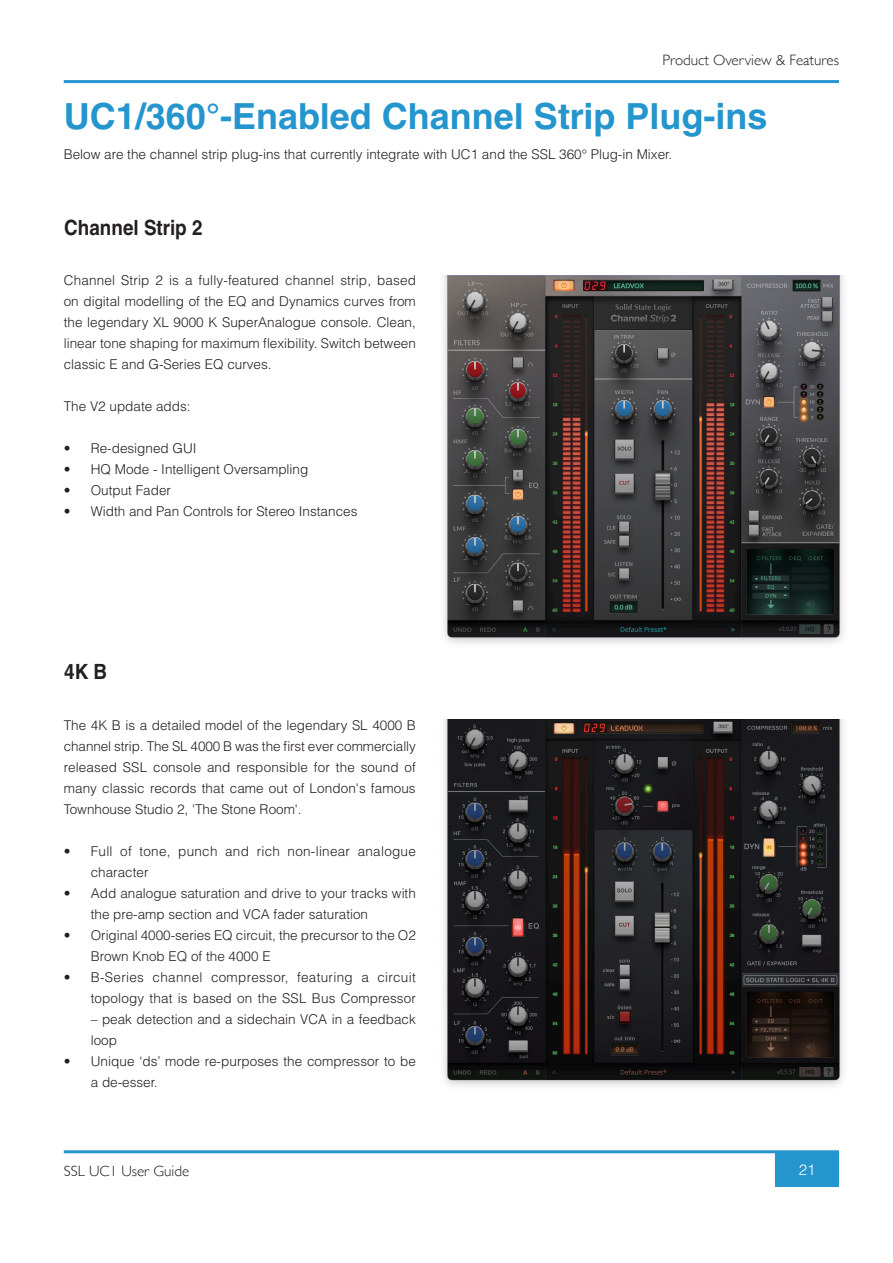
<style>
.page{position:relative;width:893px;height:1263px;background:#fff}
.page>*{position:absolute;margin:0;border:0;box-sizing:border-box;transform-origin:0 0}
.t1{font:700 36px "Helvetica LT Std";color:#2595ce}
.Heading_1{font:700 21px "Helvetica LT Std";color:#231f20;scale:.9 1}
.t2{font:300 15px "Gill Sans";color:#231f20}
.t3{font:300 15px "Helvetica LT Std";color:#fff}
.t4{font:300 13.5px/21px "Helvetica LT Std";color:#231f20}
.t5{font:300 13.5px/21px "Helvetica LT Std";letter-spacing:.02em;color:#231f20}
</style>
<div class="page">
<hr style="left:64px;top:80px;width:775px;height:3px;background:#2595ce">
<div style="left:775px;top:1152px;width:64px;height:34px;background:#2595ce"></div>
<hr style="left:64px;top:1150px;width:775px;height:3px;background:#2595ce">
<img style="left:443px;top:275px;width:401px;height:369px">
<img style="left:443px;top:719px;width:401px;height:367px">
<p class="t2" style="left:662px;top:48px;width:178px">Product Overview &amp; Features</p>
<p class="t1" style="left:64px;top:95px;width:705px">UC1/360°-Enabled Channel Strip Plug-ins</p>
<p class="t4" style="left:64px;top:143px;width:610px">Below are the channel strip plug-ins that currently integrate with UC1 and the SSL 360° Plug-in Mixer.</p>
<p class="Heading_1" style="left:64px;top:214px;width:155px">Channel Strip 2</p>
<p class="t4" style="left:64px;top:270px;width:354px;text-align:justify">Channel Strip 2 is a fully-featured channel strip, based on digital modelling of the EQ and Dynamics curves from the legendary XL 9000 K SuperAnalogue console. Clean, linear tone shaping for maximum flexibility. Switch between classic E and G-Series EQ curves.</p>
<p class="t4" style="left:64px;top:396px;width:128px">The V2 update adds:</p>
<p class="t4" style="left:64px;top:438px;width:134px">• Re-designed GUI</p>
<p class="t4" style="left:64px;top:459px;width:246px">• HQ Mode - Intelligent Oversampling</p>
<p class="t4" style="left:64px;top:480px;width:109px">• Output Fader</p>
<p class="t4" style="left:64px;top:501px;width:295px">• Width and Pan Controls for Stereo Instances</p>
<p class="Heading_1" style="left:64px;top:659px;width:49px">4K B</p>
<p class="t4" style="left:64px;top:714px;width:354px;text-align:justify">The 4K B is a detailed model of the legendary SL 4000 B channel strip. The SL 4000 B was the first ever commercially released SSL console and responsible for the sound of many classic records that came out of London's famous Townhouse Studio 2, 'The Stone Room'.</p>
<p class="t5" style="left:91px;top:840px;width:327px;text-indent:-27px">• Full of tone, punch and rich non-linear analogue character</p>
<p class="t4" style="left:91px;top:882px;width:327px;text-indent:-27px">• Add analogue saturation and drive to your tracks with the pre-amp section and VCA fader saturation</p>
<p class="t4" style="left:91px;top:924px;width:327px;text-indent:-27px">• Original 4000-series EQ circuit, the precursor to the O2<br>Brown Knob EQ of the 4000 E</p>
<p class="t4" style="left:64px;top:966px;width:354px;text-align:right">• B-Series channel compressor, featuring a circuit topology that is based on the SSL Bus Compressor</p>
<p class="t4" style="left:91px;top:1008px;width:327px">– peak detection and a sidechain VCA in a feedback loop</p>
<p class="t4" style="left:91px;top:1050px;width:327px;text-indent:-27px">• Unique ‘ds’ mode re-purposes the compressor to be a de-esser.</p>
<p class="t2" style="left:64px;top:1159px;width:127px">SSL UC1 User Guide</p>
<p class="t3" style="left:799px;top:1160px;width:18px">21</p>
</div>
